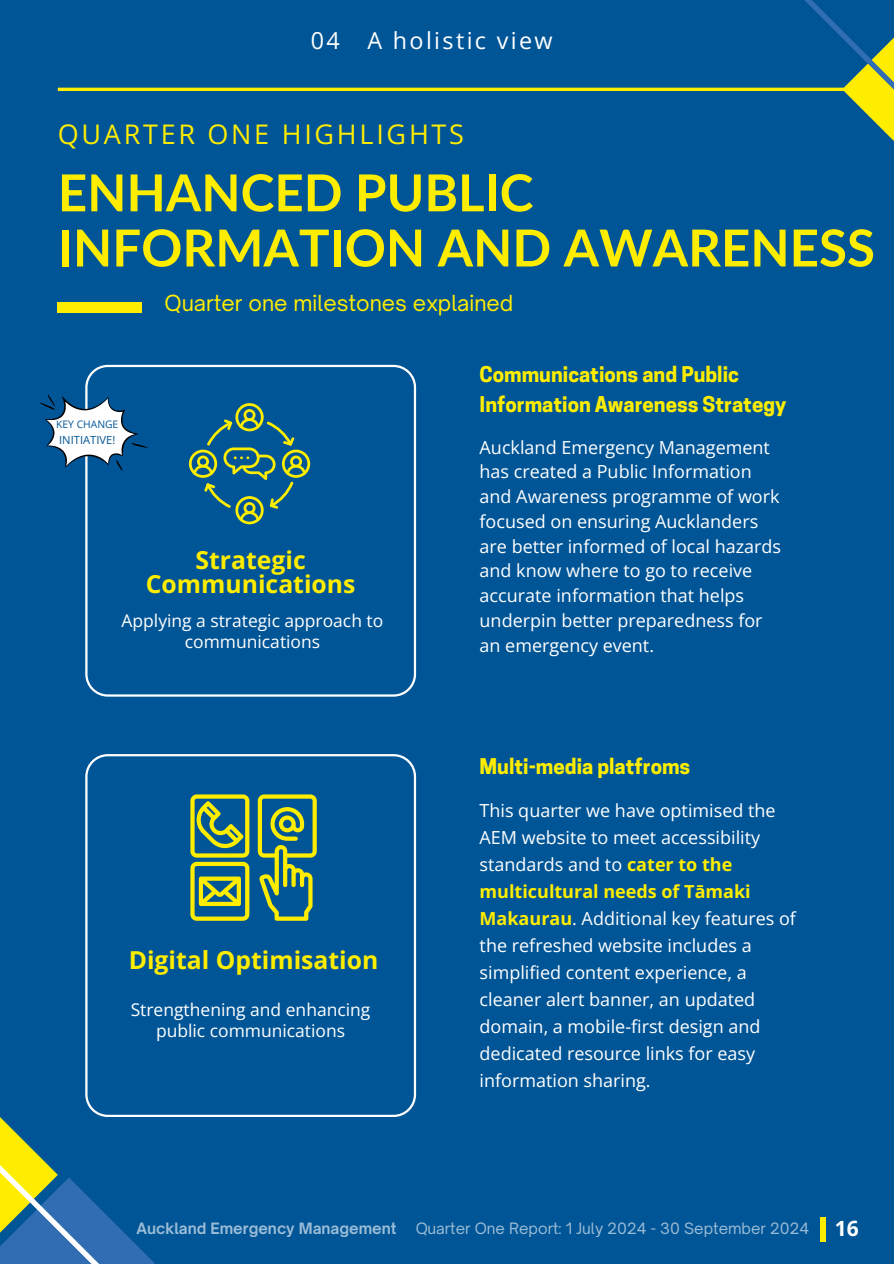
<style>
.page{position:relative;width:894px;height:1264px;background:#fff}
.page>*{position:absolute;margin:0;border:0;box-sizing:border-box;transform-origin:0 0}
.t1{font:700 51px/55.2px "Lato";color:#ffed00}
.t2{font:27px "Open Sans";letter-spacing:.1em;color:#ffed00}
.t3{font:700 24.75px/24px "Open Sans";color:#ffed00;text-align:center}
.t4{font:23.4px "Open Sans";letter-spacing:.1em;color:#fff}
.t5{font:21.15px "Open Sauce One";color:#ffed00}
.t6{font:700 21px "Open Sans";color:#fff}
.t7{font:700 20.4px/30.3px "Cooper Hewitt";color:#ffed00}
.t8{font:18px/27px "Open Sans";color:#fff}
.t9{font:17.4px/20.7px "Open Sans";color:#fff;text-align:center}
.t10{font:15px "Open Sauce One";color:#fff}
.t11{font:700 15px "Open Sauce One";color:#fff}
.t12{font:11.25px "Open Sans";color:#005597}
.t13{font:10.35px "Open Sans";color:#005597}
.s1{font-weight:700;color:#ffed00}
</style>
<div class="page">
<div style="left:0;top:0;width:893px;height:1263px;background:#005597"></div>
<svg style="left:782px;top:0;width:111px;height:140px"></svg>
<div style="left:58px;top:303px;width:84px;height:10px;background:#ffed00"></div>
<svg style="left:85px;top:365px;width:331px;height:331px"></svg>
<svg style="left:85px;top:754px;width:331px;height:362px"></svg>
<svg style="left:128px;top:1237px;width:26px;height:26px"></svg>
<svg style="left:0;top:1119px;width:128px;height:144px"></svg>
<div style="left:819px;top:1217px;width:6px;height:24px;background:#ffed00"></div>
<svg style="left:40px;top:395px;width:108px;height:75px"></svg>
<svg style="left:190px;top:794px;width:59px;height:126px"></svg>
<svg style="left:258px;top:794px;width:58px;height:126px"></svg>
<svg style="left:189px;top:403px;width:121px;height:121px"></svg>
<hr style="left:58px;top:88px;width:790px;height:3px;background:#ffed00">
<h6 class="t4" style="left:310px;top:24px;width:243px">04 A holistic view</h6>
<p class="t2" style="left:58px;top:115px;width:407px">QUARTER ONE HIGHLIGHTS</p>
<h1 class="t1" style="left:58px;top:164px;width:818px">ENHANCED PUBLIC<br>INFORMATION AND AWARENESS</h1>
<p class="t5" style="left:164px;top:290px;width:350px">Quarter one milestones explained</p>
<h4 class="t13" style="left:56px;top:417px;width:64px">KEY CHANGE</h4>
<h2 class="t12" style="left:59px;top:432px;width:58px">INITIATIVE!</h2>
<p class="t3" style="left:146px;top:547px;width:211px">Strategic<br>Communications</p>
<h6 class="t9" style="left:121px;top:610px;width:263px">Applying a strategic approach to communications</h6>
<h3 class="t3" style="left:129px;top:947px;width:251px">Digital Optimisation</h3>
<h6 class="t9" style="left:131px;top:998px;width:241px">Strengthening and enhancing public communications</h6>
<h3 class="t7" style="left:479px;top:362px;width:308px">Communications and Public<br>Information Awareness Strategy</h3>
<p class="t8" style="left:479px;top:434px;width:303px;line-height:24.8px">Auckland Emergency Management has created a Public Information and Awareness programme of work focused on ensuring Aucklanders are better informed of local hazards and know where to go to receive accurate information that helps underpin better preparedness for an emergency event.</p>
<h5 class="t7" style="left:479px;top:753px;width:212px">Multi-media platfroms</h5>
<p class="t8" style="left:479px;top:796px;width:318px">This quarter we have optimised the<br>AEM website to meet accessibility standards and to <span class="s1">cater to the multicultural needs of Tāmaki<br>Makaurau</span>. Additional key features of the refreshed website includes a simplified content experience, a cleaner alert banner, an updated domain, a mobile-first design and dedicated resource links for easy information sharing.</p>
<p class="t11" style="left:136px;top:1218px;width:261px">Auckland Emergency Management</p>
<p class="t10" style="left:415px;top:1218px;width:395px">Quarter One Report: 1 July 2024 - 30 September 2024</p>
<p class="t6" style="left:834px;top:1213px;width:25px">16</p>
</div>
